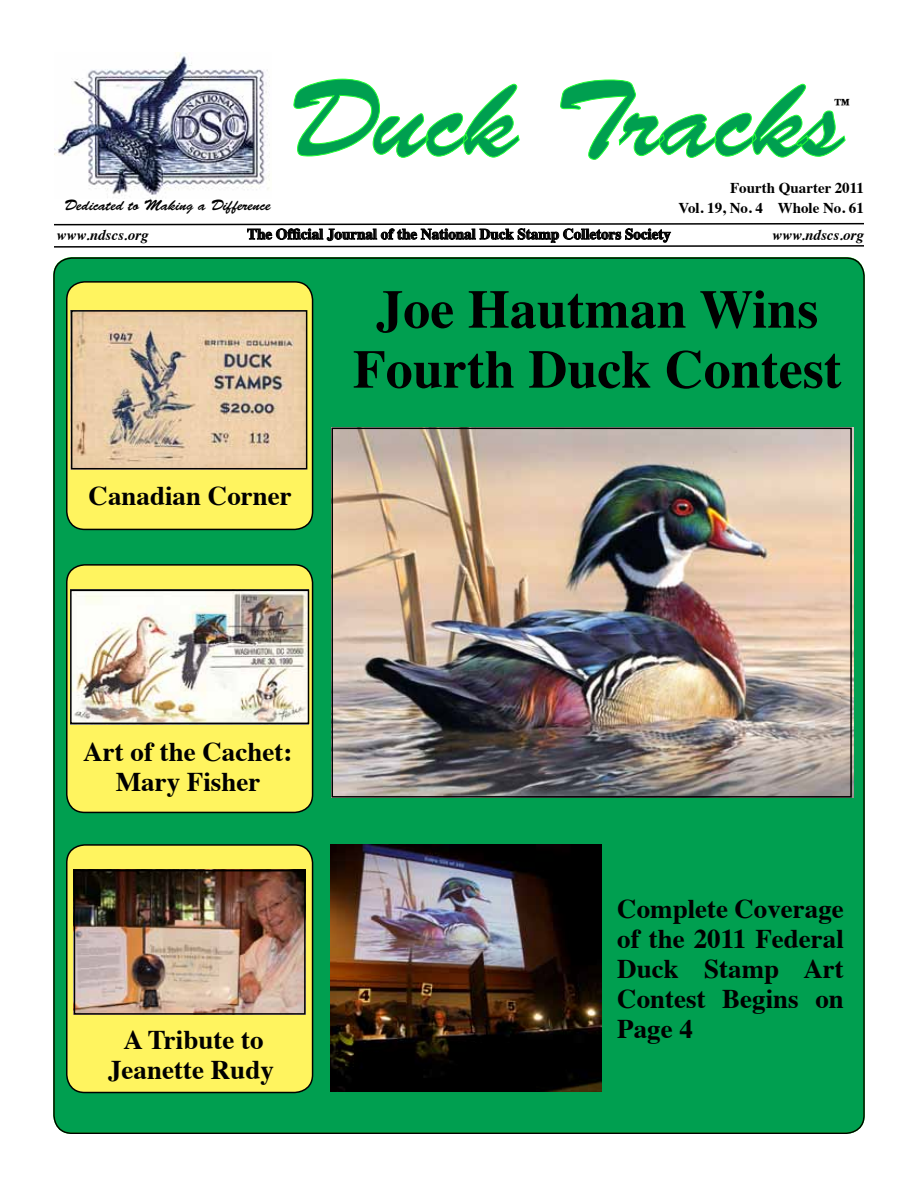
<style>
.page{position:relative;width:918px;height:1188px;background:#fff}
.page>*{position:absolute;margin:0;border:0;box-sizing:border-box;transform-origin:0 0}
.t1{font:108px "Brush Script Std";color:#009f50}
.t2{font:700 54px/60px "Times";color:#000;text-align:center}
.t3{font:700 27px/30px "Times";color:#000;text-align:center}
.t4{font:700 18px "Times";color:#000}
.t5{font:700 15px "Times";color:#000}
.t6{font:15px "Brush Script Std";color:#000}
.t7{font:italic 700 15px "Times";color:#000}
</style>
<div class="page">
<div style="left:54px;top:258px;width:810px;height:875px;background:#009f50;border-radius:18px"></div>
<div style="left:67px;top:845px;width:246px;height:248px;background:#fff45f;border-radius:18px"></div>
<div style="left:66px;top:844px;width:247px;height:249px;border:2px solid #000;border-radius:18px"></div>
<div style="left:67px;top:565px;width:246px;height:247px;background:#fff45f;border-radius:18px"></div>
<div style="left:66px;top:564px;width:247px;height:249px;border:2px solid #000;border-radius:18px"></div>
<div style="left:67px;top:282px;width:246px;height:247px;background:#fff45f;border-radius:18px"></div>
<div style="left:66px;top:281px;width:247px;height:249px;border:2px solid #000;border-radius:18px"></div>
<img style="left:54px;top:53px;width:216px;height:146px">
<img style="left:74px;top:313px;width:230px;height:153px">
<img style="left:73px;top:593px;width:233px;height:128px">
<div style="left:71px;top:310px;width:236px;height:159px;border:2px solid #000"></div>
<div style="left:70px;top:590px;width:239px;height:134px;border:2px solid #000"></div>
<img style="left:77px;top:873px;width:226px;height:139px">
<div style="left:74px;top:870px;width:232px;height:145px;border:2px solid #000"></div>
<img style="left:335px;top:428px;width:518px;height:370px">
<div style="left:332px;top:428px;width:520px;height:370px;border:2px solid #000"></div>
<img style="left:330px;top:844px;width:271px;height:248px">
<svg style="left:54px;top:222px;width:810px;height:26px"></svg>
<svg style="left:293px;top:78px;width:227px;height:80px"></svg>
<svg style="left:560px;top:79px;width:286px;height:81px"></svg>
<h1 class="t1" style="left:288px;top:60px;width:559px">Duck Tracks</h1>
<p class="t4" style="left:833px;top:88px;width:19px">™</p>
<p class="t5" style="left:730px;top:173px;width:135px">Fourth Quarter 2011</p>
<p class="t6" style="left:64px;top:197px;width:208px">Dedicated to Making a Difference</p>
<p class="t5" style="left:679px;top:193px;width:187px">Vol. 19, No. 4 Whole No. 61</p>
<p class="t5" style="left:247px;top:220px;width:425px">The Official Journal of the National Duck Stamp Colletors Society</p>
<p class="t7" style="left:57px;top:220px;width:93px">www.ndscs.org</p>
<p class="t7" style="left:772px;top:220px;width:93px">www.ndscs.org</p>
<p class="t3" style="left:89px;top:478px;width:205px">Canadian Corner</p>
<h2 class="t2" style="left:353px;top:274px;width:490px">Joe Hautman Wins<br>Fourth Duck Contest</h2>
<p class="t3" style="left:83px;top:734px;width:211px">Art of the Cachet:<br>Mary Fisher</p>
<p class="t3" style="left:108px;top:1023px;width:167px">A Tribute to<br>Jeanette Rudy</p>
<p class="t3" style="left:617px;top:891px;width:228px;text-align:justify">Complete Coverage of the 2011 Federal Duck Stamp Art Contest Begins on Page 4</p>
</div>
